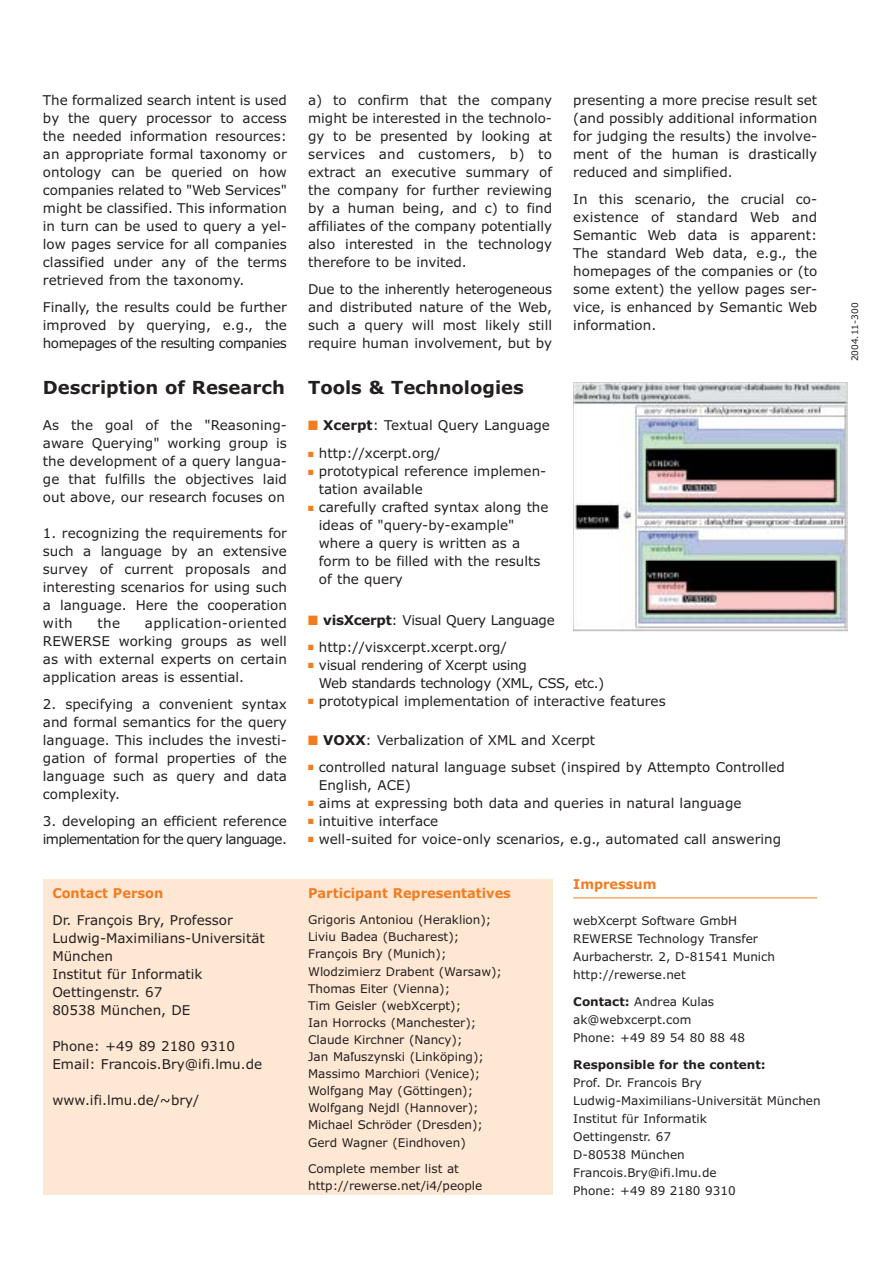
<style>
.page{position:relative;width:893px;height:1263px;background:#fff}
.page>*{position:absolute;margin:0;border:0;box-sizing:border-box;transform-origin:0 0}
.t1{font:700 18px "Verdana";color:#231f1f}
.t2{font:13.5px/18px "Verdana";color:#231f1f;text-align:justify}
.t3{font:13.5px/18px "Verdana";letter-spacing:-.05em;color:#231f1f}
.t4{font:13.5px/18px "Verdana";letter-spacing:-.025em;color:#231f1f}
.t5{font:700 13.5px "Verdana";color:#f47c20;scale:.96 1}
.t6{font:13.5px "Verdana";letter-spacing:-.02em;color:#231f1f}
.t7{font:12px/17.1px "Verdana";color:#231f1f}
.t8{font:700 12px "Verdana";color:#231f1f}
.t9{font:9px "Verdana";color:#231f1f}
.s1{color:#f47c20}
.s2{font-weight:700}
</style>
<div class="page">
<div style="left:43px;top:879px;width:509px;height:316px;background:#fee8d4"></div>
<hr style="left:573px;top:897px;width:244px;height:1px;background:#f47c20">
<img style="left:573px;top:382px;width:274px;height:250px">
<p class="t2" style="left:43px;top:92px;width:245px">The formalized search intent is used by the query processor to access the needed information resources: an appropriate formal taxonomy or ontology can be queried on how companies related to "Web Services" might be classified. This information in turn can be used to query a yel&shy;low pages service for all companies classified under any of the terms retrieved from the taxonomy.</p>
<p class="t2" style="left:43px;top:299px;width:245px">Finally, the results could be further improved by querying, e.g., the homepages of the resulting companies</p>
<h1 class="t1" style="left:43px;top:380px;width:243px">Description of Research</h1>
<p class="t2" style="left:43px;top:417px;width:245px">As the goal of the "Reasoning&shy;aware Querying" working group is the development of a query langua&shy;ge that fulfills the objectives laid out above, our research focuses on</p>
<p class="t2" style="left:43px;top:525px;width:245px">1. recognizing the requirements for such a language by an extensive survey of current proposals and interesting scenarios for using such a language. Here the cooperation with</p>
<p class="t2" style="left:43px;top:615px;width:245px;text-indent:102px">application-oriented REWERSE working groups as well as with external experts on certain application areas is essential.</p>
<p class="t2" style="left:43px;top:696px;width:245px">2. specifying a convenient syntax and formal semantics for the query language. This includes the investi&shy;gation of formal properties of the language such as query and data complexity.</p>
<p class="t3" style="left:43px;top:813px;width:245px">3. developing an efficient reference implementation for the query language.</p>
<p class="t2" style="left:97px;top:615px;width:24px">the</p>
<p class="t5" style="left:52px;top:888px;width:117px">Contact Person</p>
<p class="t2" style="left:52px;top:912px;width:214px;text-align:left">Dr. François Bry, Professor<br>Ludwig-Maximilians-Universität<br>München<br>Institut für Informatik<br>Oettingenstr. 67<br>80538 München, DE</p>
<p class="t2" style="left:52px;top:1038px;width:211px">Phone: +49 89 2180 9310<br>Email: Francois.Bry@ifi.lmu.de</p>
<p class="t2" style="left:52px;top:1092px;width:148px">www.ifi.lmu.de/~bry/</p>
<p class="t2" style="left:308px;top:92px;width:245px">a) to confirm that the company might be interested in the technolo&shy;gy to be presented by looking at services and customers, b) to extract an executive summary of the company for further reviewing by a human being, and c) to find affiliates of the company potentially also interested in the technology therefore to be invited.</p>
<p class="t2" style="left:308px;top:281px;width:245px">Due to the inherently heterogeneous and distributed nature of the Web, such a query will most likely still require human involvement, but by</p>
<p class="t2" style="left:573px;top:92px;width:245px">presenting a more precise result set (and possibly additional information for judging the results) the involve&shy;ment of the human is drastically reduced and simplified.</p>
<p class="t2" style="left:573px;top:191px;width:245px">In this scenario, the crucial co&shy;existence of standard Web and Semantic Web data is apparent:<br>The standard Web data, e.g., the homepages of the companies or (to some extent) the yellow pages ser&shy;vice, is enhanced by Semantic Web information.</p>
<h1 class="t1" style="left:308px;top:380px;width:217px">Tools &amp; Technologies</h1>
<p class="t2" style="left:308px;top:417px;width:243px"><span class="s1">■</span> <span class="s2">Xcerpt</span>: Textual Query Language</p>
<p class="t2" style="left:308px;top:446px;width:134px"><span class="s1">■</span> http://xcerpt.org/</p>
<p class="t2" style="left:319px;top:464px;width:229px;text-indent:-11px"><span class="s1">■</span> prototypical reference implemen&shy;tation available</p>
<p class="t2" style="left:319px;top:500px;width:231px;text-align:left;text-indent:-11px"><span class="s1">■</span> carefully crafted syntax along the ideas of "query-by-example" where a query is written as a form to be filled with the results of the query</p>
<p class="t6" style="left:308px;top:615px;width:248px"><span class="s1">■</span> <span class="s2">visXcerpt</span>: Visual Query Language</p>
<p class="t2" style="left:308px;top:639px;width:200px"><span class="s1">■</span> http://visxcerpt.xcerpt.org/</p>
<p class="t4" style="left:319px;top:657px;width:287px;text-indent:-11px"><span class="s1">■</span> visual rendering of Xcerpt using<br>Web standards technology (XML, CSS, etc.)</p>
<p class="t2" style="left:308px;top:693px;width:359px"><span class="s1">■</span> prototypical implementation of interactive features</p>
<p class="t2" style="left:308px;top:732px;width:289px"><span class="s1">■</span> <span class="s2">VOXX</span>: Verbalization of XML and Xcerpt</p>
<p class="t2" style="left:319px;top:759px;width:467px;text-indent:-11px"><span class="s1">■</span> controlled natural language subset (inspired by Attempto Controlled<br>English, ACE)</p>
<p class="t2" style="left:308px;top:795px;width:435px"><span class="s1">■</span> aims at expressing both data and queries in natural language</p>
<p class="t2" style="left:308px;top:813px;width:131px"><span class="s1">■</span> intuitive interface</p>
<p class="t2" style="left:308px;top:831px;width:474px"><span class="s1">■</span> well-suited for voice-only scenarios, e.g., automated call answering</p>
<p class="t5" style="left:308px;top:888px;width:213px">Participant Representatives</p>
<p class="t7" style="left:308px;top:912px;width:195px">Grigoris Antoniou (Heraklion);<br>Liviu Badea (Bucharest);<br>François Bry (Munich);<br>Wlodzimierz Drabent (Warsaw);<br>Thomas Eiter (Vienna);<br>Tim Geisler (webXcerpt);<br>Ian Horrocks (Manchester);<br>Claude Kirchner (Nancy);<br>Jan Maluszynski (Linköping);<br>Massimo Marchiori (Venice);<br>Wolfgang May (Göttingen);<br>Wolfgang Nejdl (Hannover);<br>Michael Schröder (Dresden);<br>Gerd Wagner (Eindhoven)</p>
<p class="t7" style="left:308px;top:1161px;width:176px">Complete member list at http://rewerse.net/i4/people</p>
<p class="t5" style="left:573px;top:879px;width:88px">Impressum</p>
<p class="t7" style="left:573px;top:912px;width:203px;line-height:18px">webXcerpt Software GmbH<br>REWERSE Technology Transfer<br>Aurbacherstr. 2, D-81541 Munich http://rewerse.net</p>
<p class="t7" style="left:573px;top:993px;width:173px;line-height:18px"><span class="s2">Contact:</span> Andrea Kulas ak@webxcerpt.com<br>Phone: +49 89 54 80 88 48</p>
<p class="t8" style="left:573px;top:1060px;width:194px">Responsible for the content:</p>
<p class="t7" style="left:573px;top:1074px;width:249px;line-height:18px">Prof. Dr. Francois Bry<br>Ludwig-Maximilians-Universität München<br>Institut für Informatik<br>Oettingenstr. 67<br>D-80538 München<br>Francois.Bry@ifi.lmu.de<br>Phone: +49 89 2180 9310</p>
<p class="t9" style="left:851px;top:361px;width:60px;rotate:-90deg">2004.11-300</p>
</div>
